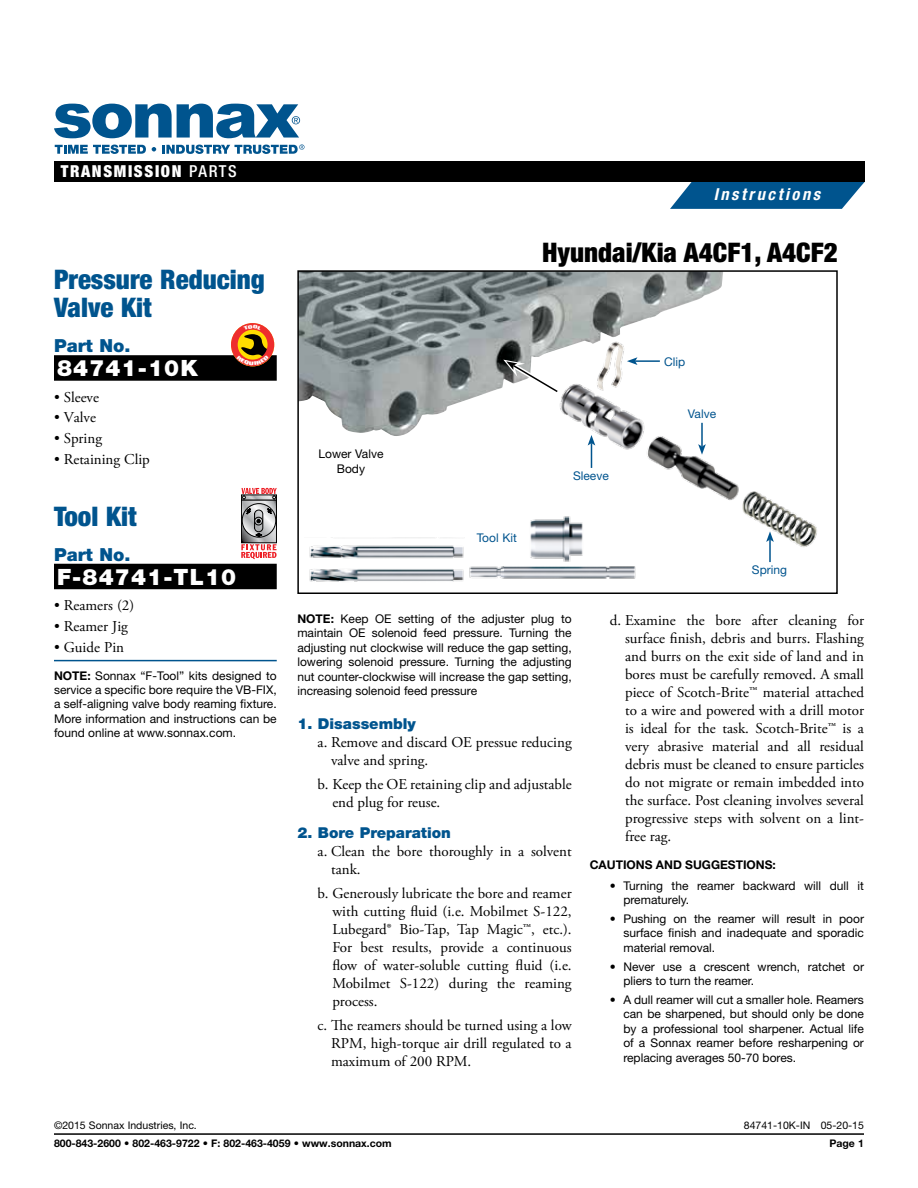
<style>
.page{position:relative;width:918px;height:1188px;background:#fff}
.page>*{position:absolute;margin:0;border:0;box-sizing:border-box;transform-origin:0 0}
.t1{font:900 condensed 27px/27.8px "Helvetica Neue LT Std";color:#00548e}
.t2{font:900 condensed 27px "Helvetica Neue LT Std";color:#000}
.t3{font:900 22.5px "Helvetica Neue LT Std";letter-spacing:.05em;color:#fff}
.t4{font:900 18px "Helvetica Neue LT Std";color:#00548e}
.t5{font:900 condensed 16.5px "Helvetica Neue LT Std";letter-spacing:.1em;color:#fff}
.t6{font:italic 700 condensed 16.5px "Helvetica Neue LT Std";letter-spacing:.155em;color:#fff}
.t7{font:15px/18px "Adobe Garamond Pro";color:#000}
.t8{font:900 15px "Helvetica Neue LT Std";color:#00548e}
.t9{font:12px/14.4px "Helvetica Neue LT Std";color:#000;text-align:justify}
.t10{font:12px "Helvetica Neue LT Std";color:#00548e}
.t11{font:700 12px "Helvetica Neue LT Std";color:#000}
.t12{font:700 10.5px "Helvetica Neue LT Std";color:#000}
.t13{font:10.5px "Helvetica Neue LT Std";color:#000}
.s1{font-weight:500}
.s2{font-weight:700}
</style>
<div class="page">
<div style="left:54px;top:355px;width:223px;height:26px;background:#000"></div>
<div style="left:54px;top:564px;width:223px;height:25px;background:#000"></div>
<hr style="left:54px;top:660px;width:223px;height:1px;background:#00548e">
<svg style="left:241px;top:544px;width:36px;height:15px"></svg>
<svg style="left:243px;top:538px;width:32px;height:3px"></svg>
<div style="left:241px;top:500px;width:36px;height:43px;border:1px solid #000"></div>
<svg style="left:241px;top:488px;width:36px;height:50px;background:#9f9293"></svg>
<img style="left:300px;top:273px;width:423px;height:163px">
<div style="left:297px;top:270px;width:541px;height:324px;border:2px solid #000"></div>
<img style="left:558px;top:382px;width:259px;height:165px">
<img style="left:594px;top:340px;width:34px;height:52px">
<svg style="left:503px;top:360px;width:60px;height:38px"></svg>
<hr style="left:701px;top:423px;width:2px;height:23px;background:#00548e">
<svg style="left:698px;top:444px;width:8px;height:11px"></svg>
<svg style="left:588px;top:435px;width:7px;height:33px"></svg>
<hr style="left:769px;top:540px;width:2px;height:22px;background:#00548e">
<svg style="left:766px;top:531px;width:8px;height:11px"></svg>
<hr style="left:635px;top:360px;width:25px;height:2px;background:#00548e">
<svg style="left:627px;top:357px;width:10px;height:8px"></svg>
<img style="left:530px;top:513px;width:55px;height:49px">
<img style="left:469px;top:566px;width:167px;height:13px">
<img style="left:309px;top:545px;width:155px;height:37px">
<hr style="left:54px;top:1133px;width:810px;height:2px;background:#000">
<svg style="left:670px;top:182px;width:195px;height:27px;background:#1e689b"></svg>
<div style="left:54px;top:161px;width:811px;height:21px;background:#000"></div>
<svg style="left:55px;top:145px;width:91px;height:9px"></svg>
<svg style="left:152px;top:147px;width:4px;height:4px"></svg>
<svg style="left:162px;top:144px;width:142px;height:10px"></svg>
<svg style="left:54px;top:104px;width:246px;height:34px"></svg>
<svg style="left:231px;top:323px;width:43px;height:43px"></svg>
<p class="t5" style="left:61px;top:161px;width:178px">TRANSMISSION <span class="s1">PARTS</span></p>
<h1 class="t1" style="left:54px;top:265px;width:212px">Pressure Reducing<br>Valve Kit</h1>
<p class="t4" style="left:54px;top:335px;width:78px">Part No.</p>
<h2 class="t3" style="left:57px;top:355px;width:142px">84741-10K</h2>
<p class="t7" style="left:54px;top:388px;width:47px">• Sleeve</p>
<p class="t7" style="left:54px;top:409px;width:44px">• Valve</p>
<p class="t7" style="left:54px;top:430px;width:50px">• Spring</p>
<p class="t7" style="left:54px;top:451px;width:97px">• Retaining Clip</p>
<h1 class="t1" style="left:54px;top:502px;width:84px">Tool Kit</h1>
<p class="t4" style="left:54px;top:543px;width:78px">Part No.</p>
<h2 class="t3" style="left:57px;top:563px;width:181px">F-84741-TL10</h2>
<p class="t7" style="left:54px;top:597px;width:82px">• Reamers (2)</p>
<p class="t7" style="left:54px;top:618px;width:75px">• Reamer Jig</p>
<p class="t7" style="left:54px;top:639px;width:72px">• Guide Pin</p>
<p class="t9" style="left:54px;top:668px;width:224px"><span class="s2">NOTE:</span> Sonnax “F-Tool” kits designed to service a specific bore require the VB-FIX, a self-aligning valve body reaming fixture.<br>More information and instructions can be found online at www.sonnax.com.</p>
<p class="t6" style="left:714px;top:185px;width:108px">Instructions</p>
<h1 class="t2" style="left:542px;top:236px;width:297px">Hyundai/Kia A4CF1, A4CF2</h1>
<p class="t10" style="left:664px;top:354px;width:23px">Clip</p>
<p class="t9" style="left:319px;top:447px;width:66px;text-align:center">Lower Valve<br>Body</p>
<p class="t10" style="left:477px;top:531px;width:42px">Tool Kit</p>
<p class="t10" style="left:573px;top:469px;width:37px">Sleeve</p>
<p class="t10" style="left:688px;top:406px;width:30px">Valve</p>
<p class="t10" style="left:752px;top:563px;width:37px">Spring</p>
<p class="t9" style="left:297px;top:611px;width:276px"><span class="s2">NOTE:</span> Keep OE setting of the adjuster plug to maintain OE solenoid feed pressure. Turning the adjusting nut clockwise will reduce the gap setting, lowering solenoid pressure. Turning the adjusting nut counter-clockwise will increase the gap setting, increasing solenoid feed pressure</p>
<p class="t8" style="left:297px;top:715px;width:120px">1. Disassembly</p>
<p class="t7" style="left:331px;top:734px;width:242px;text-indent:-14px">a. Remove and discard OE pressue reducing valve and spring.</p>
<p class="t7" style="left:332px;top:776px;width:241px;text-indent:-15px">b. Keep the OE retaining clip and adjustable end plug for reuse.</p>
<p class="t8" style="left:297px;top:823px;width:155px">2. Bore Preparation</p>
<p class="t7" style="left:331px;top:842px;width:242px;text-indent:-14px">a. Clean the bore thoroughly in a solvent tank.</p>
<p class="t7" style="left:332px;top:884px;width:241px;text-align:justify;text-indent:-15px">b. Generously lubricate the bore and reamer with cutting fluid (i.e. Mobilmet S-122, Lubegard® Bio-Tap, Tap Magic™, etc.).<br>For best results, provide a continuous flow of water-soluble cutting fluid (i.e.<br>Mobilmet S-122) during the reaming process.</p>
<p class="t7" style="left:331px;top:1016px;width:242px;text-align:justify;text-indent:-14px">c. The reamers should be turned using a low RPM, high-torque air drill regulated to a maximum of 200 RPM.</p>
<p class="t7" style="left:625px;top:612px;width:240px;text-align:justify;text-indent:-15px">d. Examine the bore after cleaning for surface finish, debris and burrs. Flashing and burrs on the exit side of land and in bores must be carefully removed. A small piece of Scotch-Brite™ material attached to a wire and powered with a drill motor is ideal for the task. Scotch-Brite™ is a very abrasive material and all residual debris must be cleaned to ensure particles do not migrate or remain imbedded into the surface. Post cleaning involves several progressive steps with solvent on a lint&shy;free rag.</p>
<p class="t11" style="left:590px;top:857px;width:188px">CAUTIONS AND SUGGESTIONS:</p>
<p class="t9" style="left:623px;top:878px;width:242px;text-indent:-14px">• Turning the reamer backward will dull it prematurely.</p>
<p class="t9" style="left:623px;top:911px;width:242px;text-indent:-14px">• Pushing on the reamer will result in poor surface finish and inadequate and sporadic material removal.</p>
<p class="t9" style="left:623px;top:959px;width:242px;text-indent:-14px">• Never use a crescent wrench, ratchet or pliers to turn the reamer.</p>
<p class="t9" style="left:623px;top:992px;width:242px;text-indent:-14px">• A dull reamer will cut a smaller hole. Reamers can be sharpened, but should only be done by a professional tool sharpener. Actual life of a Sonnax reamer before resharpening or replacing averages 50-70 bores.</p>
<p class="t13" style="left:54px;top:1119px;width:144px">©2015 Sonnax Industries, Inc.</p>
<p class="t13" style="left:744px;top:1119px;width:122px">84741-10K-IN 05-20-15</p>
<p class="t12" style="left:54px;top:1137px;width:339px">800-843-2600 • 802-463-9722 • F: 802-463-4059 • www.sonnax.com</p>
<p class="t12" style="left:829px;top:1137px;width:36px">Page 1</p>
</div>
